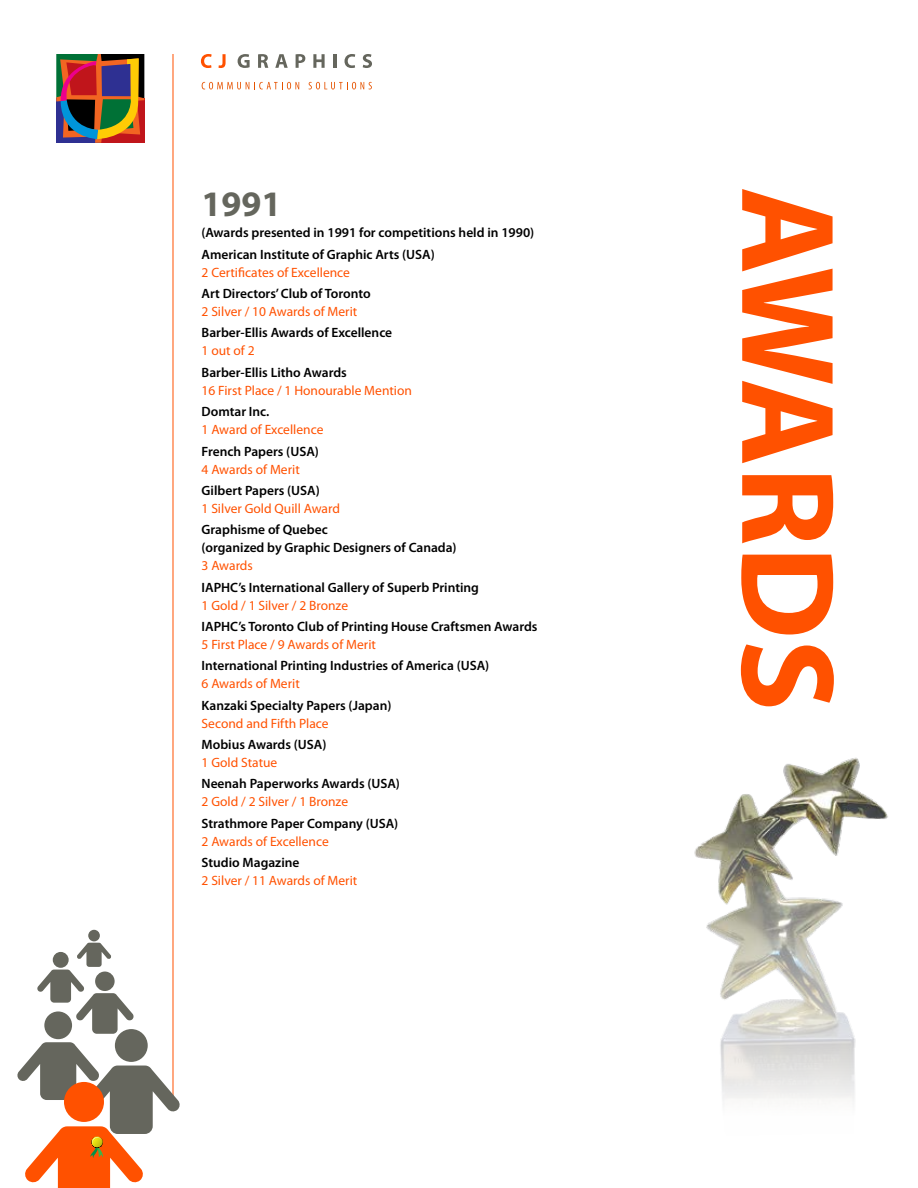
<style>
.page{position:relative;width:918px;height:1188px;background:#fff}
.page>*{position:absolute;margin:0;border:0;box-sizing:border-box;transform-origin:0 0}
.t1{font:700 36px "Myriad Pro";color:#65665d}
.t2{font:600 13.5px/21.3px "Myriad Pro";color:#000}
.t3{font:13.5px "Myriad Pro";color:#ff5100}
</style>
<div class="page">
<svg style="left:201px;top:54px;width:11px;height:14px"></svg>
<svg style="left:218px;top:54px;width:8px;height:14px"></svg>
<svg style="left:238px;top:54px;width:12px;height:14px"></svg>
<svg style="left:258px;top:54px;width:10px;height:14px"></svg>
<svg style="left:275px;top:54px;width:13px;height:14px"></svg>
<svg style="left:296px;top:54px;width:9px;height:14px"></svg>
<svg style="left:313px;top:54px;width:12px;height:14px"></svg>
<hr style="left:333px;top:54px;width:3px;height:14px;background:#65665d">
<svg style="left:345px;top:54px;width:10px;height:14px"></svg>
<svg style="left:363px;top:54px;width:9px;height:14px"></svg>
<svg style="left:202px;top:82px;width:97px;height:7px"></svg>
<svg style="left:309px;top:82px;width:63px;height:7px"></svg>
<svg style="left:56px;top:54px;width:88px;height:89px"></svg>
<hr style="left:173px;top:54px;width:1px;height:1051px;background:#ff5100">
<svg style="left:741px;top:189px;width:93px;height:508px;fill:#ff5405"></svg>
<div style="left:115px;top:1029px;width:33px;height:33px;background:#65665d;border-radius:50%"></div>
<div style="left:44px;top:1011px;width:28px;height:28px;background:#65665d;border-radius:50%"></div>
<svg style="left:17px;top:1042px;width:163px;height:146px"></svg>
<div style="left:88px;top:930px;width:12px;height:11px;background:#65665d;border-radius:50%"></div>
<svg style="left:37px;top:943px;width:97px;height:91px"></svg>
<img style="left:694px;top:697px;width:194px;height:404px">
<h1 class="t1" style="left:202px;top:180px;width:81px">1991</h1>
<p class="t2" style="left:202px;top:222px;width:334px">(Awards presented in 1991 for competitions held in 1990)<br>American Institute of Graphic Arts (USA)</p>
<p class="t3" style="left:202px;top:264px;width:150px">2 Certificates of Excellence</p>
<p class="t2" style="left:202px;top:283px;width:171px">Art Directors’ Club of Toronto</p>
<p class="t3" style="left:202px;top:303px;width:157px">2 Silver / 10 Awards of Merit</p>
<p class="t2" style="left:202px;top:322px;width:192px">Barber-Ellis Awards of Excellence</p>
<p class="t3" style="left:202px;top:343px;width:55px">1 out of 2</p>
<p class="t2" style="left:202px;top:361px;width:147px">Barber-Ellis Litho Awards</p>
<p class="t3" style="left:202px;top:382px;width:212px">16 First Place / 1 Honourable Mention</p>
<p class="t2" style="left:202px;top:401px;width:69px">Domtar Inc.</p>
<p class="t3" style="left:202px;top:421px;width:123px">1 Award of Excellence</p>
<p class="t2" style="left:202px;top:440px;width:119px">French Papers (USA)</p>
<p class="t3" style="left:202px;top:461px;width:100px">4 Awards of Merit</p>
<p class="t2" style="left:202px;top:479px;width:120px">Gilbert Papers (USA)</p>
<p class="t3" style="left:202px;top:500px;width:140px">1 Silver Gold Quill Award</p>
<p class="t2" style="left:202px;top:520px;width:257px;line-height:18px">Graphisme of Quebec<br>(organized by Graphic Designers of Canada)</p>
<p class="t3" style="left:202px;top:557px;width:53px">3 Awards</p>
<p class="t2" style="left:202px;top:576px;width:279px">IAPHC’s International Gallery of Superb Printing</p>
<p class="t3" style="left:202px;top:597px;width:148px">1 Gold / 1 Silver / 2 Bronze</p>
<p class="t2" style="left:202px;top:616px;width:337px">IAPHC’s Toronto Club of Printing House Craftsmen Awards</p>
<p class="t3" style="left:202px;top:636px;width:176px">5 First Place / 9 Awards of Merit</p>
<p class="t2" style="left:202px;top:655px;width:289px">International Printing Industries of America (USA)</p>
<p class="t3" style="left:202px;top:676px;width:100px">6 Awards of Merit</p>
<p class="t2" style="left:202px;top:694px;width:191px">Kanzaki Specialty Papers (Japan)</p>
<p class="t3" style="left:202px;top:715px;width:129px">Second and Fifth Place</p>
<p class="t2" style="left:202px;top:734px;width:126px">Mobius Awards (USA)</p>
<p class="t3" style="left:202px;top:754px;width:77px">1 Gold Statue</p>
<p class="t2" style="left:202px;top:773px;width:200px">Neenah Paperworks Awards (USA)</p>
<p class="t3" style="left:202px;top:794px;width:148px">2 Gold / 2 Silver / 1 Bronze</p>
<p class="t2" style="left:202px;top:812px;width:198px">Strathmore Paper Company (USA)</p>
<p class="t3" style="left:202px;top:833px;width:129px">2 Awards of Excellence</p>
<p class="t2" style="left:202px;top:852px;width:99px">Studio Magazine</p>
<p class="t3" style="left:202px;top:872px;width:157px">2 Silver / 11 Awards of Merit</p>
</div>
